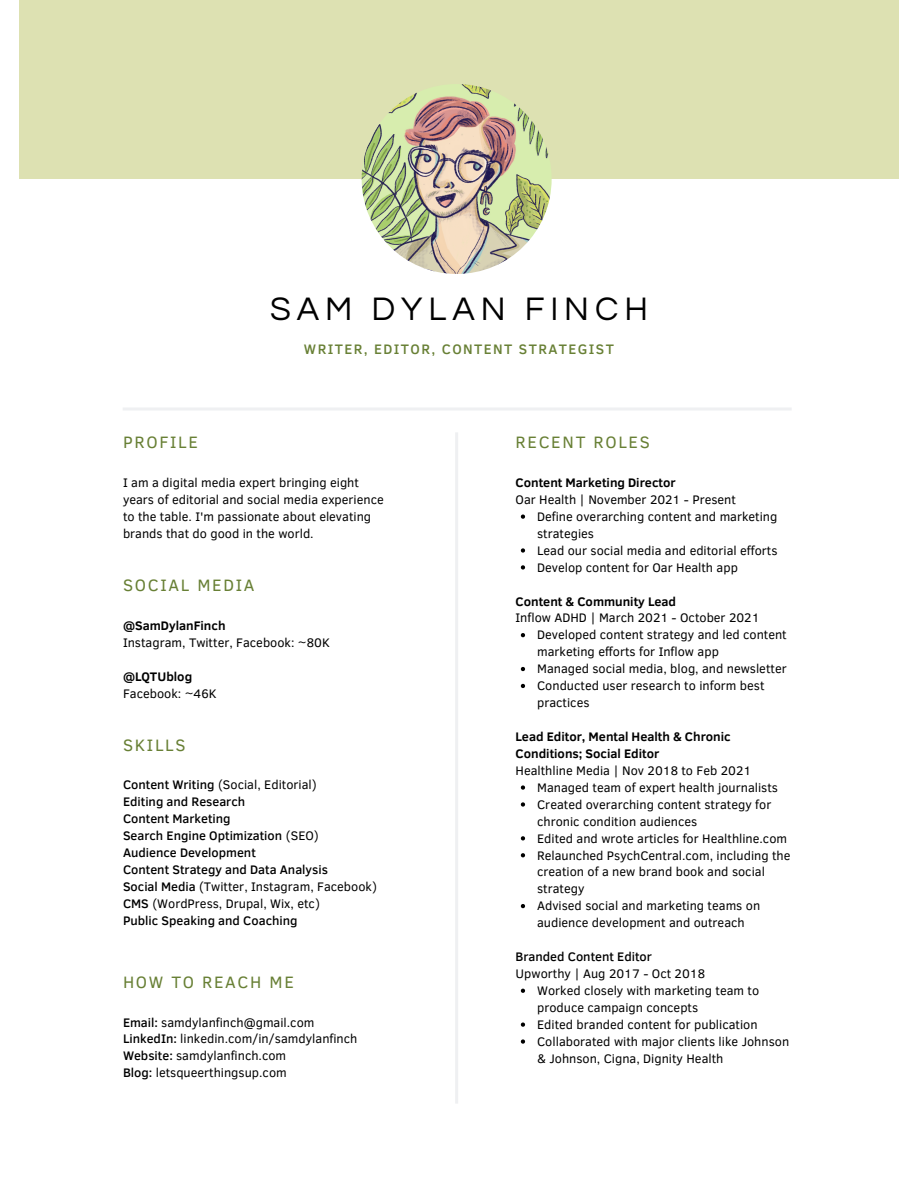
<style>
.page{position:relative;width:918px;height:1188px;background:#fff}
.page>*{position:absolute;margin:0;border:0;box-sizing:border-box;transform-origin:0 0}
.t1{font:33.9px "Questrial";letter-spacing:.175em;color:#000}
.t2{font:16.95px "Clear Sans";letter-spacing:.1em;color:#688035}
.t3{font:500 14.1px "Clear Sans";letter-spacing:.1em;color:#688035}
.t4{font:12.75px/17px "Clear Sans";color:#000}
.t5{font:500 12.75px "Clear Sans";color:#000}
.t6{font:700 12.75px/17px "Clear Sans";color:#000}
.s1{font-weight:500}
.s2{font-weight:400}
</style>
<div class="page">
<hr style="left:455px;top:432px;width:3px;height:671px;background:#eff0f2">
<div style="left:19px;top:0;width:880px;height:179px;background:#dde1b2"></div>
<img style="left:362px;top:84px;width:190px;height:190px;border-radius:50%">
<svg style="left:123px;top:408px;width:669px;height:2px"></svg>
<svg style="left:521px;top:515px;width:4px;height:4px"></svg>
<svg style="left:521px;top:548px;width:4px;height:5px"></svg>
<svg style="left:521px;top:565px;width:4px;height:5px"></svg>
<svg style="left:521px;top:633px;width:4px;height:4px"></svg>
<svg style="left:521px;top:667px;width:4px;height:4px"></svg>
<svg style="left:521px;top:684px;width:4px;height:4px"></svg>
<svg style="left:521px;top:785px;width:4px;height:5px"></svg>
<svg style="left:521px;top:802px;width:4px;height:5px"></svg>
<svg style="left:521px;top:836px;width:4px;height:4px"></svg>
<svg style="left:521px;top:853px;width:4px;height:4px"></svg>
<svg style="left:521px;top:904px;width:4px;height:4px"></svg>
<svg style="left:521px;top:989px;width:4px;height:4px"></svg>
<svg style="left:521px;top:1023px;width:4px;height:4px"></svg>
<svg style="left:521px;top:1039px;width:4px;height:5px"></svg>
<p class="t2" style="left:123px;top:430px;width:77px">PROFILE</p>
<p class="t1" style="left:270px;top:292px;width:379px">SAM DYLAN FINCH</p>
<p class="t3" style="left:304px;top:339px;width:312px">WRITER, EDITOR, CONTENT STRATEGIST</p>
<p class="t2" style="left:516px;top:430px;width:136px">RECENT ROLES</p>
<p class="t4" style="left:123px;top:474px;width:262px">I am a digital media expert bringing eight years of editorial and social media experience to the table. I'm passionate about elevating brands that do good in the world.</p>
<p class="t2" style="left:123px;top:573px;width:133px">SOCIAL MEDIA</p>
<p class="t6" style="left:123px;top:616px;width:104px">@SamDylanFinch</p>
<p class="t4" style="left:123px;top:633px;width:208px">Instagram, Twitter, Facebook: ~80K</p>
<p class="t6" style="left:123px;top:667px;width:71px">@LQTUblog</p>
<p class="t4" style="left:123px;top:684px;width:95px">Facebook: ~46K</p>
<p class="t2" style="left:123px;top:733px;width:64px">SKILLS</p>
<p class="t4" style="left:123px;top:776px;width:195px"><span class="s1">Content Writing</span> (Social, Editorial)</p>
<p class="t5" style="left:123px;top:793px;width:124px">Editing and Research</p>
<p class="t5" style="left:123px;top:809px;width:109px">Content Marketing</p>
<p class="t5" style="left:123px;top:826px;width:197px">Search Engine Optimization <span class="s2">(SEO)</span></p>
<p class="t5" style="left:123px;top:843px;width:134px">Audience Development</p>
<p class="t5" style="left:123px;top:860px;width:206px">Content Strategy and Data Analysis</p>
<p class="t4" style="left:123px;top:877px;width:256px"><span class="s1">Social Media</span> (Twitter, Instagram, Facebook)</p>
<p class="t4" style="left:123px;top:894px;width:198px"><span class="s1">CMS</span> (WordPress, Drupal, Wix, etc)</p>
<p class="t5" style="left:123px;top:911px;width:176px">Public Speaking and Coaching</p>
<p class="t2" style="left:123px;top:970px;width:172px">HOW TO REACH ME</p>
<p class="t4" style="left:123px;top:1013px;width:193px"><span class="s1">Email:</span> samdylanfinch@gmail.com</p>
<p class="t4" style="left:123px;top:1030px;width:236px"><span class="s1">LinkedIn:</span> linkedin.com/in/samdylanfinch</p>
<p class="t4" style="left:123px;top:1047px;width:165px"><span class="s1">Website:</span> samdylanfinch.com</p>
<p class="t4" style="left:123px;top:1064px;width:165px"><span class="s1">Blog:</span> letsqueerthingsup.com</p>
<p class="t6" style="left:516px;top:473px;width:162px">Content Marketing Director</p>
<p class="t4" style="left:516px;top:490px;width:222px">Oar Health | November 2021 - Present</p>
<p class="t4" style="left:537px;top:507px;width:242px">Define overarching content and marketing strategies</p>
<p class="t4" style="left:537px;top:541px;width:242px">Lead our social media and editorial efforts</p>
<p class="t4" style="left:537px;top:558px;width:202px">Develop content for Oar Health app</p>
<p class="t6" style="left:516px;top:592px;width:162px">Content &amp; Community Lead</p>
<p class="t4" style="left:516px;top:609px;width:245px">Inflow ADHD | March 2021 - October 2021</p>
<p class="t4" style="left:537px;top:626px;width:251px">Developed content strategy and led content marketing efforts for Inflow app</p>
<p class="t4" style="left:537px;top:660px;width:251px">Managed social media, blog, and newsletter</p>
<p class="t4" style="left:537px;top:677px;width:229px">Conducted user research to inform best practices</p>
<p class="t6" style="left:516px;top:727px;width:217px">Lead Editor, Mental Health &amp; Chronic<br>Conditions; Social Editor</p>
<p class="t4" style="left:516px;top:761px;width:237px">Healthline Media | Nov 2018 to Feb 2021</p>
<p class="t4" style="left:537px;top:778px;width:242px">Managed team of expert health journalists</p>
<p class="t4" style="left:537px;top:795px;width:236px">Created overarching content strategy for chronic condition audiences</p>
<p class="t4" style="left:537px;top:829px;width:251px">Edited and wrote articles for Healthline.com</p>
<p class="t4" style="left:537px;top:846px;width:255px">Relaunched PsychCentral.com, including the creation of a new brand book and social strategy</p>
<p class="t4" style="left:537px;top:897px;width:225px">Advised social and marketing teams on audience development and outreach</p>
<p class="t5" style="left:516px;top:947px;width:138px">Branded Content Editor</p>
<p class="t4" style="left:516px;top:964px;width:191px">Upworthy | Aug 2017 - Oct 2018</p>
<p class="t4" style="left:537px;top:981px;width:224px">Worked closely with marketing team to produce campaign concepts</p>
<p class="t4" style="left:537px;top:1015px;width:222px">Edited branded content for publication</p>
<p class="t4" style="left:537px;top:1032px;width:254px">Collaborated with major clients like Johnson &amp; Johnson, Cigna, Dignity Health</p>
</div>
